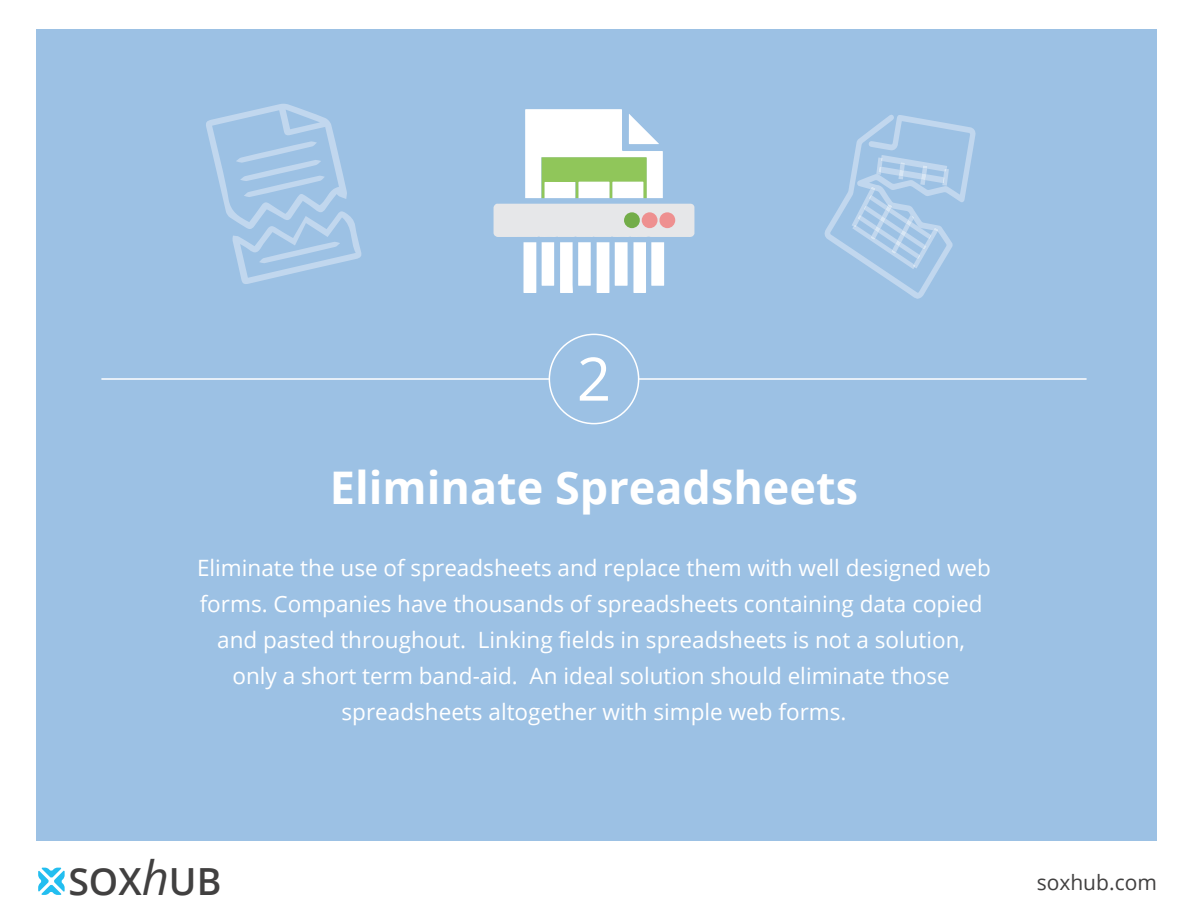
<style>
.page{position:relative;width:1188px;height:918px;background:#fff}
.page>*{position:absolute;margin:0;border:0;box-sizing:border-box;transform-origin:0 0}
.t1{font:60px "Open Sans";color:#fff}
.t2{font:700 45px "Open Sans";color:#fff}
.t3{font:600 37.35px "Open Sans";color:#414040}
.t4{font:22.5px/36px "Open Sans";color:#fff;text-align:center}
.t5{font:21px "Open Sans";color:#414040}
.s1{font-weight:400;font-style:italic;font-size:47.25px}
</style>
<div class="page">
<div style="left:36px;top:30px;width:1121px;height:811px;background:#9cc1e4"></div>
<svg style="left:38px;top:868px;width:27px;height:27px"></svg>
<div style="left:549px;top:334px;width:90px;height:90px;border:2px solid #fff;border-radius:50%"></div>
<hr style="left:101px;top:378px;width:448px;height:2px;background:#fff">
<hr style="left:639px;top:378px;width:448px;height:2px;background:#fff">
<svg style="left:494px;top:109px;width:200px;height:184px"></svg>
<div style="left:642px;top:212px;width:16px;height:16px;background:#ee9090;border-radius:50%"></div>
<svg style="left:206px;top:104px;width:156px;height:180px"></svg>
<svg style="left:824px;top:115px;width:152px;height:184px"></svg>
<h1 class="t1" style="left:577px;top:338px;width:36px">2</h1>
<h2 class="t2" style="left:330px;top:456px;width:530px">Eliminate Spreadsheets</h2>
<p class="t4" style="left:197px;top:549px;width:795px">Eliminate the use of spreadsheets and replace them with well designed web forms. Companies have thousands of spreadsheets containing data copied and pasted throughout. Linking fields in spreadsheets is not a solution, only a short term band-aid. An ideal solution should eliminate those spreadsheets altogether with simple web forms.</p>
<h3 class="t3" style="left:68px;top:856px;width:154px">SOX<span class="s1">h</span>UB</h3>
<p class="t5" style="left:1037px;top:868px;width:122px">soxhub.com</p>
</div>
